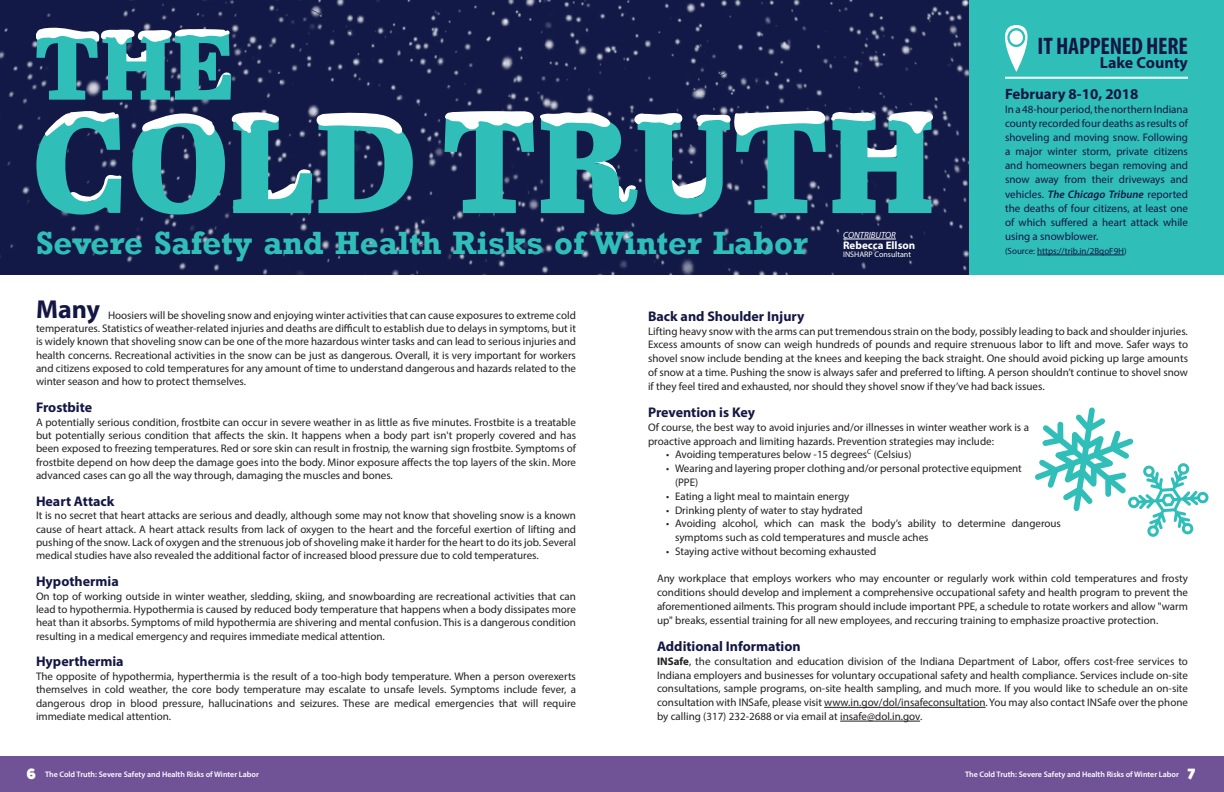
<style>
.page{position:relative;width:1224px;height:792px;background:#fff}
.page>*{position:absolute;margin:0;border:0;box-sizing:border-box;transform-origin:0 0}
.t1{font:700 33px "Rockwell";color:#30beb9}
.t2{font:700 26px "Myriad Pro";color:#141744}
.t3{font:700 condensed 24px "Myriad Pro";letter-spacing:-.01em;color:#141744}
.t4{font:700 16px "Myriad Pro";color:#141744}
.t5{font:700 15px "Myriad Pro";color:#141744}
.t6{font:700 14px "Myriad Pro";color:#141744}
.t7{font:11px/13.4px "Myriad Pro";color:#231f20;text-align:justify}
.t8{font:11px/14.1px "Myriad Pro";color:#141744;text-align:justify}
.Body{font:700 11px "Myriad Pro";color:#fff}
.t9{font:9px "Myriad Pro";color:#141744}
.Body-2{font:italic 9px "Myriad Pro";color:#fff}
.Body-3{font:600 8px "Myriad Pro";color:#fff}
.Body-4{font:8px "Myriad Pro";color:#fff}
.s1{font-weight:600;font-style:italic}
.s2{font-weight:700}
.s3{font-family:"Fat Frank";font-weight:800;font-size:15px}
</style>
<div class="page">
<img style="left:0;top:0;width:969px;height:274px">
<div style="left:969px;top:0;width:255px;height:274px;background:#30beb9"></div>
<svg style="left:1005px;top:25px;width:23px;height:47px"></svg>
<hr style="left:1005px;top:77px;width:183px;height:2px;background:#fff">
<hr style="left:1037px;top:255px;width:87px;height:1px;background:#141744">
<hr style="left:824px;top:707px;width:162px;height:1px;background:#231f20">
<hr style="left:840px;top:721px;width:80px;height:1px;background:#231f20">
<hr style="left:843px;top:239px;width:53px;height:1px;background:#fff">
<svg style="left:36px;top:140px;width:896px;height:75px;background:#276c81"></svg>
<svg style="left:36px;top:27px;width:899px;height:113px;background:#304b6b"></svg>
<svg style="left:1035px;top:407px;width:174px;height:130px"></svg>
<div style="left:0;top:756px;width:612px;height:36px;background:#705397"></div>
<div style="left:612px;top:756px;width:612px;height:36px;background:#705397"></div>
<p class="t1" style="left:36px;top:223px;width:773px">Severe Safety and Health Risks of Winter Labor</p>
<p class="Body-2" style="left:843px;top:229px;width:54px">CONTRIBUTOR</p>
<p class="Body" style="left:843px;top:238px;width:74px">Rebecca Ellson</p>
<p class="Body-4" style="left:843px;top:250px;width:69px">INSHARP Consultant</p>
<p class="t3" style="left:1038px;top:31px;width:152px">IT HAPPENED HERE</p>
<p class="t5" style="left:1005px;top:84px;width:135px">February 8-10, 2018</p>
<p class="t8" style="left:1005px;top:102px;width:184px">In a 48-hour period, the northern Indiana county recorded four deaths as results of shoveling and moving snow. Following a major winter storm, private citizens and homeowners began removing and snow away from their driveways and vehicles. <span class="s1">The Chicago Tribune</span> reported the deaths of four citizens, at least one of which suffered a heart attack while using a snowblower.</p>
<p class="t9" style="left:1005px;top:245px;width:123px">(Source: https://trib.in/2BqoF9H)</p>
<p class="t4" style="left:1100px;top:52px;width:90px">Lake County</p>
<p class="t2" style="left:36px;top:292px;width:66px">Many</p>
<p class="t7" style="left:36px;top:308px;width:542px;text-indent:72px">Hoosiers will be shoveling snow and enjoying winter activities that can cause exposures to extreme cold temperatures. Statistics of weather-related injuries and deaths are difficult to establish due to delays in symptoms, but it is widely known that shoveling snow can be one of the more hazardous winter tasks and can lead to serious injuries and health concerns. Recreational activities in the snow can be just as dangerous. Overall, it is very important for workers and citizens exposed to cold temperatures for any amount of time to understand dangerous and hazards related to the winter season and how to protect themselves.</p>
<p class="t6" style="left:36px;top:398px;width:58px">Frostbite</p>
<p class="t7" style="left:36px;top:415px;width:542px">A potentially serious condition, frostbite can occur in severe weather in as little as five minutes. Frostbite is a treatable but potentially serious condition that affects the skin. It happens when a body part isn't properly covered and has been exposed to freezing temperatures. Red or sore skin can result in frostnip, the warning sign frostbite. Symptoms of frostbite depend on how deep the damage goes into the body. Minor exposure affects the top layers of the skin. More advanced cases can go all the way through, damaging the muscles and bones.</p>
<p class="t6" style="left:36px;top:492px;width:80px">Heart Attack</p>
<p class="t7" style="left:36px;top:509px;width:542px">It is no secret that heart attacks are serious and deadly, although some may not know that shoveling snow is a known cause of heart attack. A heart attack results from lack of oxygen to the heart and the forceful exertion of lifting and pushing of the snow. Lack of oxygen and the strenuous job of shoveling make it harder for the heart to do its job. Several medical studies have also revealed the additional factor of increased blood pressure due to cold temperatures.</p>
<p class="t6" style="left:36px;top:572px;width:84px">Hypothermia</p>
<p class="t7" style="left:36px;top:589px;width:542px">On top of working outside in winter weather, sledding, skiing, and snowboarding are recreational activities that can lead to hypothermia. Hypothermia is caused by reduced body temperature that happens when a body dissipates more heat than it absorbs. Symptoms of mild hypothermia are shivering and mental confusion. This is a dangerous condition resulting in a medical emergency and requires immediate medical attention.</p>
<p class="t6" style="left:36px;top:653px;width:89px">Hyperthermia</p>
<p class="t7" style="left:36px;top:669px;width:542px">The opposite of hypothermia, hyperthermia is the result of a too-high body temperature. When a person overexerts themselves in cold weather, the core body temperature may escalate to unsafe levels. Symptoms include fever, a dangerous drop in blood pressure, hallucinations and seizures. These are medical emergencies that will require immediate medical attention.</p>
<p class="t6" style="left:648px;top:307px;width:158px">Back and Shoulder Injury</p>
<p class="t7" style="left:648px;top:324px;width:542px;line-height:13.8px">Lifting heavy snow with the arms can put tremendous strain on the body, possibly leading to back and shoulder injuries.<br>Excess amounts of snow can weigh hundreds of pounds and require strenuous labor to lift and move. Safer ways to shovel snow include bending at the knees and keeping the back straight. One should avoid picking up large amounts of snow at a time. Pushing the snow is always safer and preferred to lifting. A person shouldn’t continue to shovel snow if they feel tired and exhausted, nor should they shovel snow if they’ve had back issues.</p>
<p class="t6" style="left:648px;top:403px;width:109px">Prevention is Key</p>
<p class="t7" style="left:648px;top:420px;width:383px;line-height:13.8px">Of course, the best way to avoid injuries and/or illnesses in winter weather work is a proactive approach and limiting hazards. Prevention strategies may include:</p>
<p class="t7" style="left:666px;top:448px;width:247px">• Avoiding temperatures below -15 degrees<sup>C</sup> (Celsius)</p>
<p class="t7" style="left:675px;top:461px;width:348px;line-height:13.8px;text-indent:-9px">• Wearing and layering proper clothing and/or personal protective equipment (PPE)</p>
<p class="t7" style="left:666px;top:489px;width:185px">• Eating a light meal to maintain energy</p>
<p class="t7" style="left:666px;top:503px;width:198px">• Drinking plenty of water to stay hydrated</p>
<p class="t7" style="left:675px;top:517px;width:387px;line-height:13.8px;text-indent:-9px">• Avoiding alcohol, which can mask the body’s ability to determine dangerous symptoms such as cold temperatures and muscle aches</p>
<p class="t7" style="left:666px;top:544px;width:212px">• Staying active without becoming exhausted</p>
<p class="t7" style="left:657px;top:572px;width:533px;line-height:13.8px">Any workplace that employs workers who may encounter or regularly work within cold temperatures and frosty conditions should develop and implement a comprehensive occupational safety and health program to prevent the aforementioned ailments. This program should include important PPE, a schedule to rotate workers and allow "warm up" breaks, essential training for all new employees, and reccuring training to emphasize proactive protection.</p>
<p class="t6" style="left:657px;top:637px;width:145px">Additional Information</p>
<p class="t7" style="left:657px;top:654px;width:533px;line-height:13.8px"><span class="s2">INSafe</span>, the consultation and education division of the Indiana Department of Labor, offers cost-free services to Indiana employers and businesses for voluntary occupational safety and health compliance. Services include on-site consultations, sample programs, on-site health sampling, and much more. If you would like to schedule an on-site consultation with INSafe, please visit www.in.gov/dol/insafeconsultation. You may also contact INSafe over the phone by calling (317) 232-2688 or via email at insafe@dol.in.gov.</p>
<p class="Body-3" style="left:27px;top:769px;width:234px"><span class="s3">6</span> The Cold Truth: Severe Safety and Health Risks of Winter Labor</p>
<p class="Body-3" style="left:965px;top:769px;width:232px">The Cold Truth: Severe Safety and Health Risks of Winter Labor <span class="s3">7</span></p>
</div>
